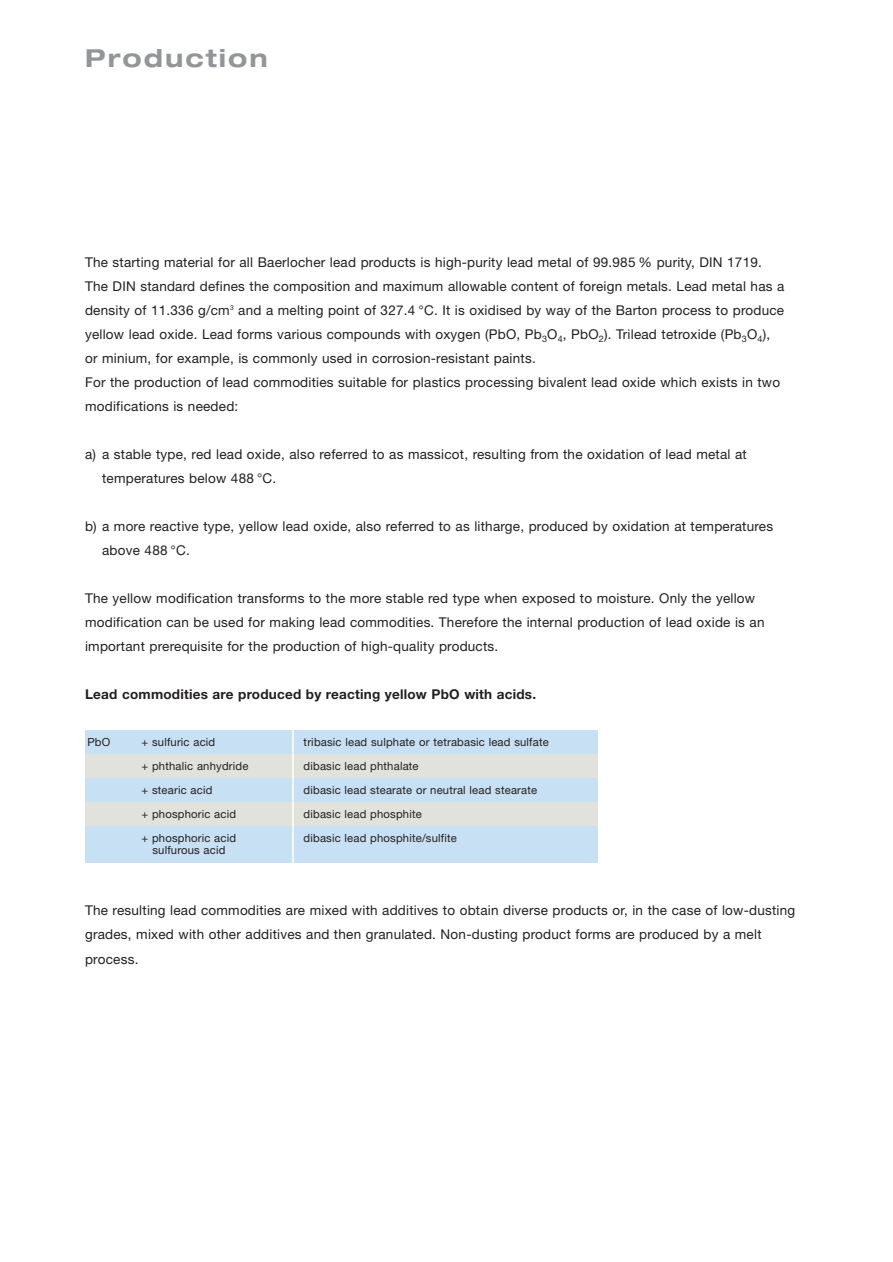
<style>
.page{position:relative;width:893px;height:1262px;background:#fff}
.page>*{position:absolute;margin:0;border:0;box-sizing:border-box;transform-origin:0 0}
.t1{font:700 expanded 24.75px "Helvetica Neue";letter-spacing:.08em;color:#939598}
.t2{font:13.5px/24px "Helvetica Neue";letter-spacing:.015em;color:#231f20}
.t3{font:700 13.5px "Helvetica Neue";letter-spacing:.015em;color:#231f20}
.t4{font:11.25px "Helvetica Neue";letter-spacing:.015em;color:#231f20}
</style>
<div class="page">
<div style="left:85px;top:731px;width:512px;height:24px;background:#c7e0f3"></div>
<div style="left:85px;top:755px;width:512px;height:24px;background:#e2e2dd"></div>
<div style="left:85px;top:779px;width:512px;height:24px;background:#c7e0f3"></div>
<div style="left:85px;top:803px;width:512px;height:24px;background:#e2e2dd"></div>
<div style="left:85px;top:827px;width:512px;height:36px;background:#c7e0f3"></div>
<hr style="left:292px;top:730px;width:2px;height:135px;background:#fff">
<h1 class="t1" style="left:85px;top:49px;width:184px">Production</h1>
<p class="t2" style="left:85px;top:252px;width:700px">The starting material for all Baerlocher lead products is high-purity lead metal of 99.985 % purity, DIN 1719.<br>The DIN standard defines the composition and maximum allowable content of foreign metals. Lead metal has a density of 11.336 g/cm<sup>3</sup> and a melting point of 327.4 °C. It is oxidised by way of the Barton process to produce yellow lead oxide. Lead forms various compounds with oxygen (PbO, Pb<sub>3</sub>O<sub>4</sub>, PbO<sub>2</sub>). Trilead tetroxide (Pb<sub>3</sub>O<sub>4</sub>), or minium, for example, is commonly used in corrosion-resistant paints.<br>For the production of lead commodities suitable for plastics processing bivalent lead oxide which exists in two modifications is needed:</p>
<p class="t2" style="left:102px;top:444px;width:646px;text-indent:-17px">a) a stable type, red lead oxide, also referred to as massicot, resulting from the oxidation of lead metal at temperatures below 488 °C.</p>
<p class="t2" style="left:102px;top:516px;width:672px;text-indent:-17px">b) a more reactive type, yellow lead oxide, also referred to as litharge, produced by oxidation at temperatures above 488 °C.</p>
<p class="t2" style="left:85px;top:588px;width:681px">The yellow modification transforms to the more stable red type when exposed to moisture. Only the yellow modification can be used for making lead commodities. Therefore the internal production of lead oxide is an important prerequisite for the production of high-quality products.</p>
<p class="t3" style="left:85px;top:689px;width:452px">Lead commodities are produced by reacting yellow PbO with acids.</p>
<p class="t4" style="left:87px;top:738px;width:24px">PbO</p>
<p class="t4" style="left:141px;top:738px;width:75px">+ sulfuric acid</p>
<p class="t4" style="left:303px;top:738px;width:247px">tribasic lead sulphate or tetrabasic lead sulfate</p>
<p class="t4" style="left:141px;top:762px;width:108px">+ phthalic anhydride</p>
<p class="t4" style="left:303px;top:762px;width:116px">dibasic lead phthalate</p>
<p class="t4" style="left:141px;top:786px;width:72px">+ stearic acid</p>
<p class="t4" style="left:303px;top:786px;width:235px">dibasic lead stearate or neutral lead stearate</p>
<p class="t4" style="left:141px;top:810px;width:96px">+ phosphoric acid</p>
<p class="t4" style="left:303px;top:810px;width:120px">dibasic lead phosphite</p>
<p class="t4" style="left:141px;top:834px;width:96px">+ phosphoric acid</p>
<p class="t4" style="left:303px;top:834px;width:155px">dibasic lead phosphite/sulfite</p>
<p class="t4" style="left:152px;top:846px;width:74px">sulfurous acid</p>
<p class="t2" style="left:85px;top:900px;width:711px">The resulting lead commodities are mixed with additives to obtain diverse products or, in the case of low-dusting grades, mixed with other additives and then granulated. Non-dusting product forms are produced by a melt process.</p>
</div>
